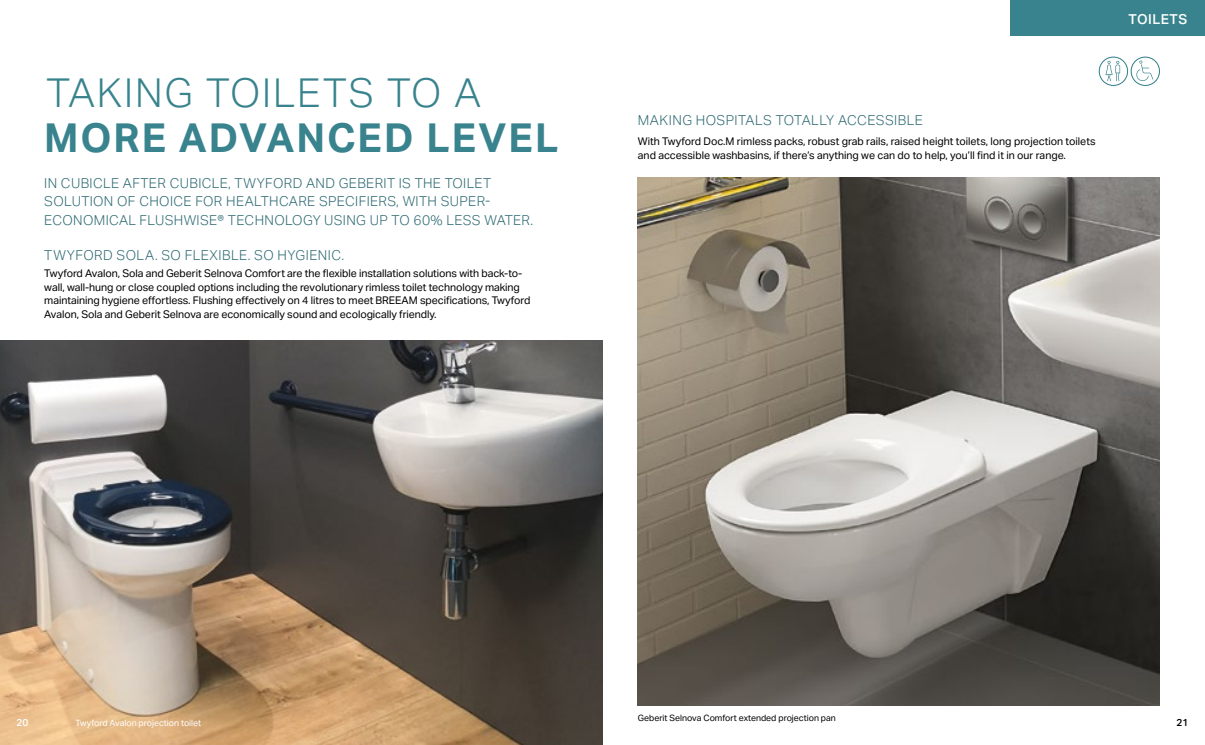
<style>
.page{position:relative;width:1205px;height:745px;background:#fff}
.page>*{position:absolute;margin:0;border:0;box-sizing:border-box;transform-origin:0 0}
.t1{font:700 40px "Aktiv Grotesk Geberit";letter-spacing:.05em;color:#38838d}
.t2{font:300 40px "Aktiv Grotesk Geberit";letter-spacing:.045em;color:#38838d}
.t3{font:300 13.75px/18.8px "Aktiv Grotesk Geberit";letter-spacing:.025em;color:#2d6a73}
.t4{font:500 13.75px "Aktiv Grotesk Geberit";letter-spacing:.03em;color:#fff}
.t5{font:10.62px/13.8px "Aktiv Grotesk Geberit";letter-spacing:-.005em;color:#000}
.t6{font:500 10px "Aktiv Grotesk Geberit";color:#fff}
.t7{font:500 10px "Aktiv Grotesk Geberit";color:#000}
.t8{font:8.75px "Aktiv Grotesk Geberit";color:#000}
.t9{font:8.75px "Aktiv Grotesk Geberit";color:#fff}
</style>
<div class="page">
<img style="left:638px;top:177px;width:522px;height:528px">
<div style="left:1011px;top:0;width:194px;height:35px;background:#38838d"></div>
<img style="left:0;top:340px;width:603px;height:404px">
<div style="left:1099px;top:57px;width:29px;height:29px;border:1px solid #38838d;border-radius:50%"></div>
<svg style="left:1099px;top:57px;width:60px;height:28px"></svg>
<div style="left:1131px;top:57px;width:29px;height:29px;border:1px solid #38838d;border-radius:50%"></div>
<h1 class="t2" style="left:46px;top:69px;width:436px">TAKING TOILETS TO A</h1>
<h1 class="t1" style="left:44px;top:113px;width:516px">MORE ADVANCED LEVEL</h1>
<p class="t3" style="left:44px;top:173px;width:490px">IN CUBICLE AFTER CUBICLE, TWYFORD AND GEBERIT IS THE TOILET<br>SOLUTION OF CHOICE FOR HEALTHCARE SPECIFIERS, WITH SUPER-<br>ECONOMICAL FLUSHWISE® TECHNOLOGY USING UP TO 60% LESS WATER.</p>
<p class="t3" style="left:44px;top:245px;width:301px">TWYFORD SOLA. SO FLEXIBLE. SO HYGIENIC.</p>
<p class="t5" style="left:44px;top:266px;width:487px">Twyford Avalon, Sola and Geberit Selnova Comfort are the flexible installation solutions with back-to&shy;wall, wall-hung or close coupled options including the revolutionary rimless toilet technology making maintaining hygiene effortless. Flushing effectively on 4 litres to meet BREEAM specifications, Twyford Avalon, Sola and Geberit Selnova are economically sound and ecologically friendly.</p>
<p class="t4" style="left:1128px;top:11px;width:60px">TOILETS</p>
<p class="t3" style="left:638px;top:110px;width:287px">MAKING HOSPITALS TOTALLY ACCESSIBLE</p>
<p class="t5" style="left:638px;top:135px;width:459px">With Twyford Doc.M rimless packs, robust grab rails, raised height toilets, long projection toilets and accessible washbasins, if there’s anything we can do to help, you’ll find it in our range.</p>
<p class="t8" style="left:638px;top:712px;width:199px">Geberit Selnova Comfort extended projection pan</p>
<p class="t6" style="left:17px;top:716px;width:13px">20</p>
<p class="t9" style="left:76px;top:717px;width:127px">Twyford Avalon projection toilet</p>
<p class="t7" style="left:1176px;top:716px;width:13px">21</p>
</div>
